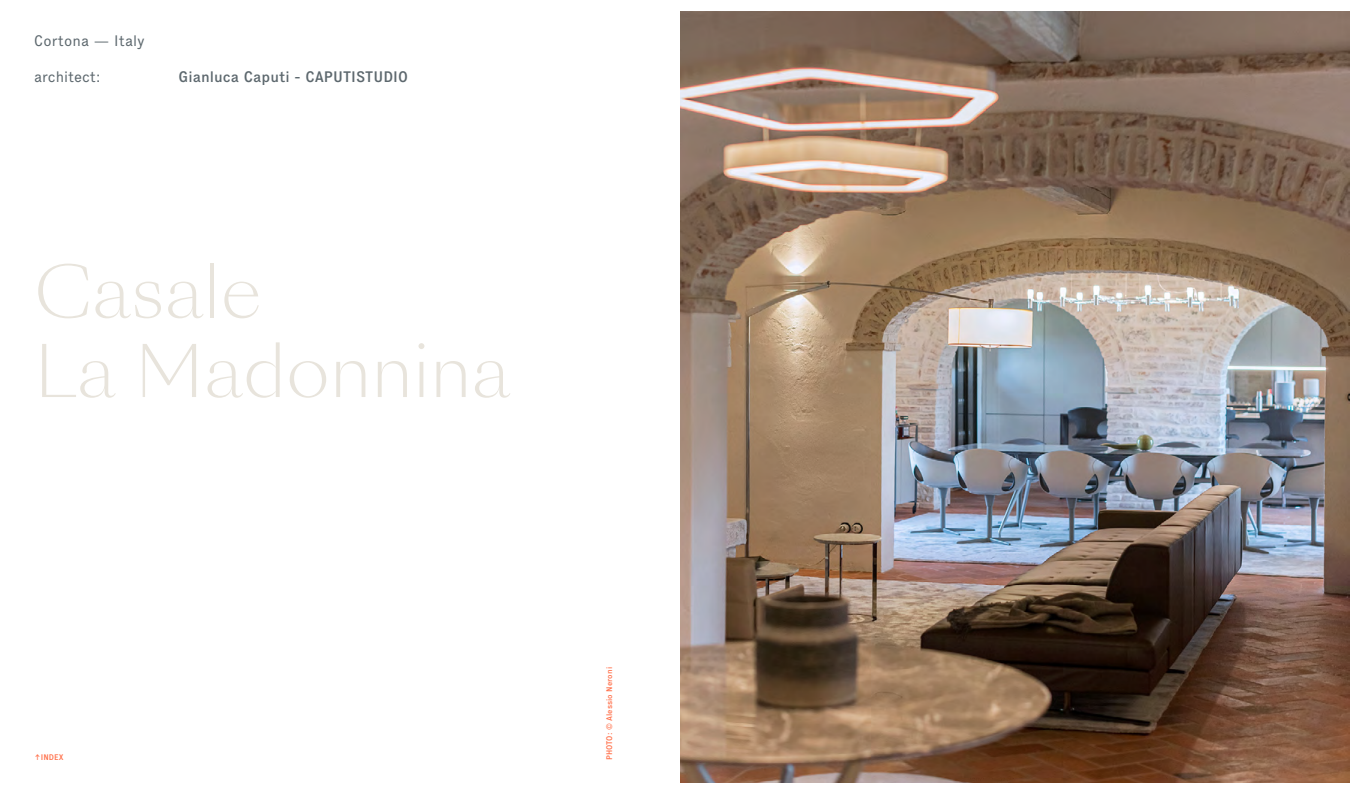
<style>
.page{position:relative;width:1361px;height:794px;background:#fff}
.page>*{position:absolute;margin:0;border:0;box-sizing:border-box;transform-origin:0 0}
.t1{font:300 70px/79.4px "Sang Bleu Sunrise";color:#e8e4dc}
.t2{font:500 15px "Executive";color:#5d686e}
.t3{font:15px "Executive";letter-spacing:.01em;color:#5d686e}
.t4{font:500 8px "Executive";color:#ff704a}
.s1{font-family:"Sang Bleu Sunrise";font-weight:500}
</style>
<div class="page">
<img style="left:680px;top:11px;width:669px;height:771px">
<p class="t3" style="left:34px;top:31px;width:112px">Cortona <span class="s1">—</span> Italy</p>
<p class="t3" style="left:34px;top:67px;width:68px">architect:</p>
<p class="t2" style="left:179px;top:67px;width:231px">Gianluca Caputi - CAPUTISTUDIO</p>
<h1 class="t1" style="left:34px;top:255px;width:478px">Casale<br>La Madonnina</h1>
<p class="t4" style="left:34px;top:752px;width:31px">↑INDEX</p>
<p class="t4" style="left:604px;top:760px;width:94px;rotate:-90deg">PHOTO: © Alessio Neroni</p>
</div>
